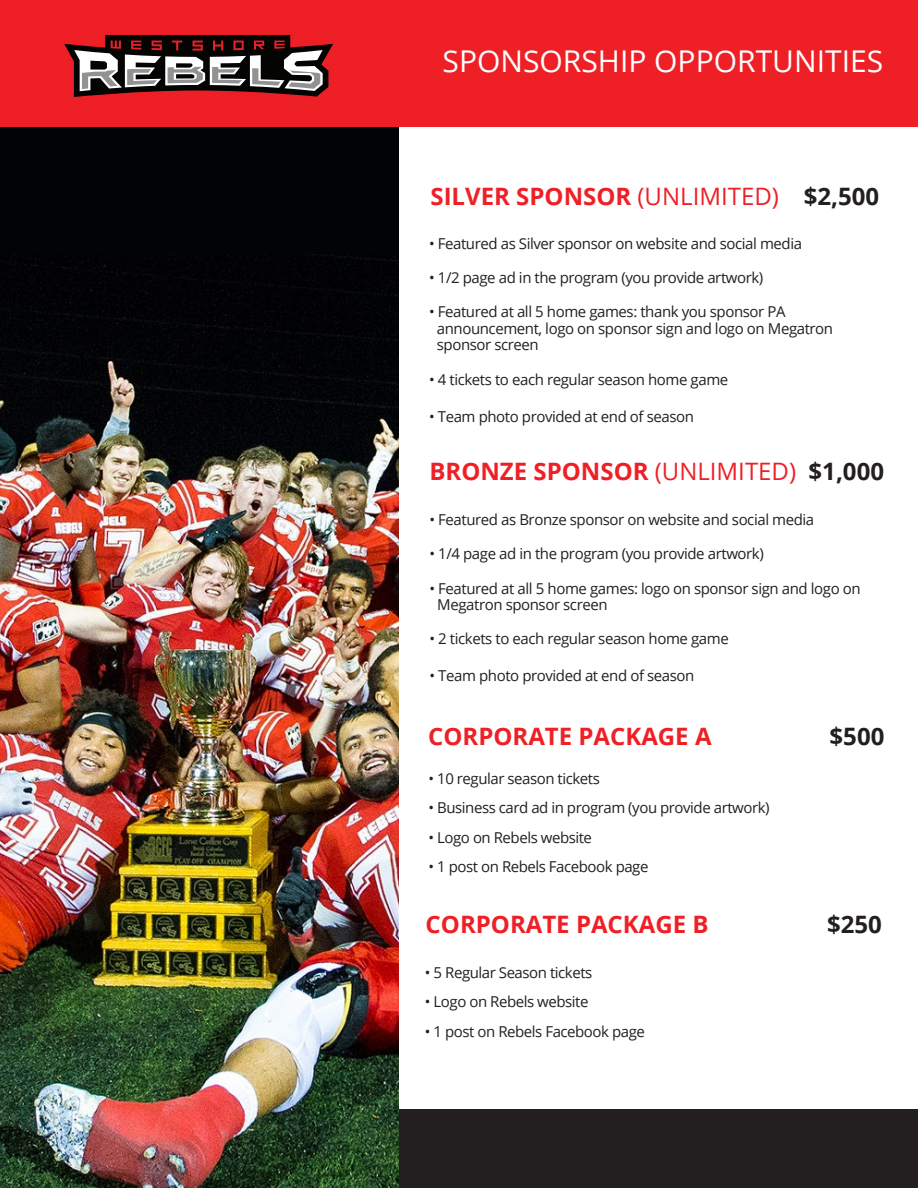
<style>
.page{position:relative;width:918px;height:1188px;background:#fff}
.page>*{position:absolute;margin:0;border:0;box-sizing:border-box;transform-origin:0 0}
.t1{font:30px "Open Sans";color:#fff}
.t2{font:700 24px "Open Sans";color:#ee2026}
.t3{font:700 24px "Open Sans";color:#ee2026}
.t4{font:700 24px "Open Sans";color:#231f20}
.t5{font:15px/16.4px "Open Sans";letter-spacing:-.03em;color:#231f20}
.s1{font-weight:400}
.s2{color:#231f20}
.s3{font-style:inherit}
</style>
<div class="page">
<div style="left:0;top:1109px;width:918px;height:79px;background:#231f20"></div>
<div style="left:0;top:119px;width:399px;height:1069px;background:#020305"></div>
<img style="left:0;top:254px;width:399px;height:934px">
<div style="left:0;top:0;width:918px;height:127px;background:#ee2026"></div>
<svg style="left:64px;top:35px;width:270px;height:62px"></svg>
<p class="t1" style="left:443px;top:41px;width:442px">SPONSORSHIP OPPORTUNITIES</p>
<h2 class="t2" style="left:430px;top:179px;width:450px">SILVER SPONSOR <span class="s1">(UNLIMITED)</span> <span class="s2">$2,500</span></h2>
<p class="t5" style="left:429px;top:235px;width:375px">• Featured as Silver sponsor on website and social media</p>
<p class="t5" style="left:429px;top:269px;width:336px">• 1/2 page ad in the program (you provide artwork)</p>
<p class="t5" style="left:437px;top:303px;width:398px;text-indent:-8px">• Featured at all 5 home games: thank you sponsor PA announcement, logo on sponsor sign and logo on Megatron sponsor screen</p>
<p class="t5" style="left:429px;top:371px;width:301px">• 4 tickets to each regular season home game</p>
<p class="t5" style="left:429px;top:408px;width:266px">• Team photo provided at end of season</p>
<p class="t2" style="left:429px;top:455px;width:456px">BRONZE SPONSOR <span class="s1">(UNLIMITED)</span> <span class="s2">$1,000</span></p>
<p class="t5" style="left:429px;top:511px;width:386px">• Featured as Bronze sponsor on website and social media</p>
<p class="t5" style="left:429px;top:545px;width:336px">• 1/4 page ad in the program (you provide artwork)</p>
<p class="t5" style="left:437px;top:580px;width:425px;text-indent:-8px">• Featured at all 5 home games: logo on sponsor sign and logo on<br>Megatron sponsor screen</p>
<p class="t5" style="left:429px;top:630px;width:301px">• 2 tickets to each regular season home game</p>
<p class="t5" style="left:429px;top:667px;width:266px">• Team photo provided at end of season</p>
<h2 class="t3" style="left:428px;top:719px;width:285px">CORPORATE PACKAGE A</h2>
<h2 class="t4" style="left:830px;top:719px;width:56px"><span class="s3">$</span>500</h2>
<p class="t5" style="left:428px;top:770px;width:173px">• 10 regular season tickets</p>
<p class="t5" style="left:428px;top:799px;width:343px">• Business card ad in program (you provide artwork)</p>
<p class="t5" style="left:428px;top:829px;width:165px">• Logo on Rebels website</p>
<p class="t5" style="left:428px;top:858px;width:222px">• 1 post on Rebels Facebook page</p>
<h2 class="t3" style="left:426px;top:907px;width:284px">CORPORATE PACKAGE B</h2>
<h2 class="t4" style="left:827px;top:907px;width:56px"><span class="s3">$</span>250</h2>
<p class="t5" style="left:425px;top:964px;width:169px">• 5 Regular Season tickets</p>
<p class="t5" style="left:425px;top:993px;width:165px">• Logo on Rebels website</p>
<p class="t5" style="left:425px;top:1023px;width:222px">• 1 post on Rebels Facebook page</p>
</div>
